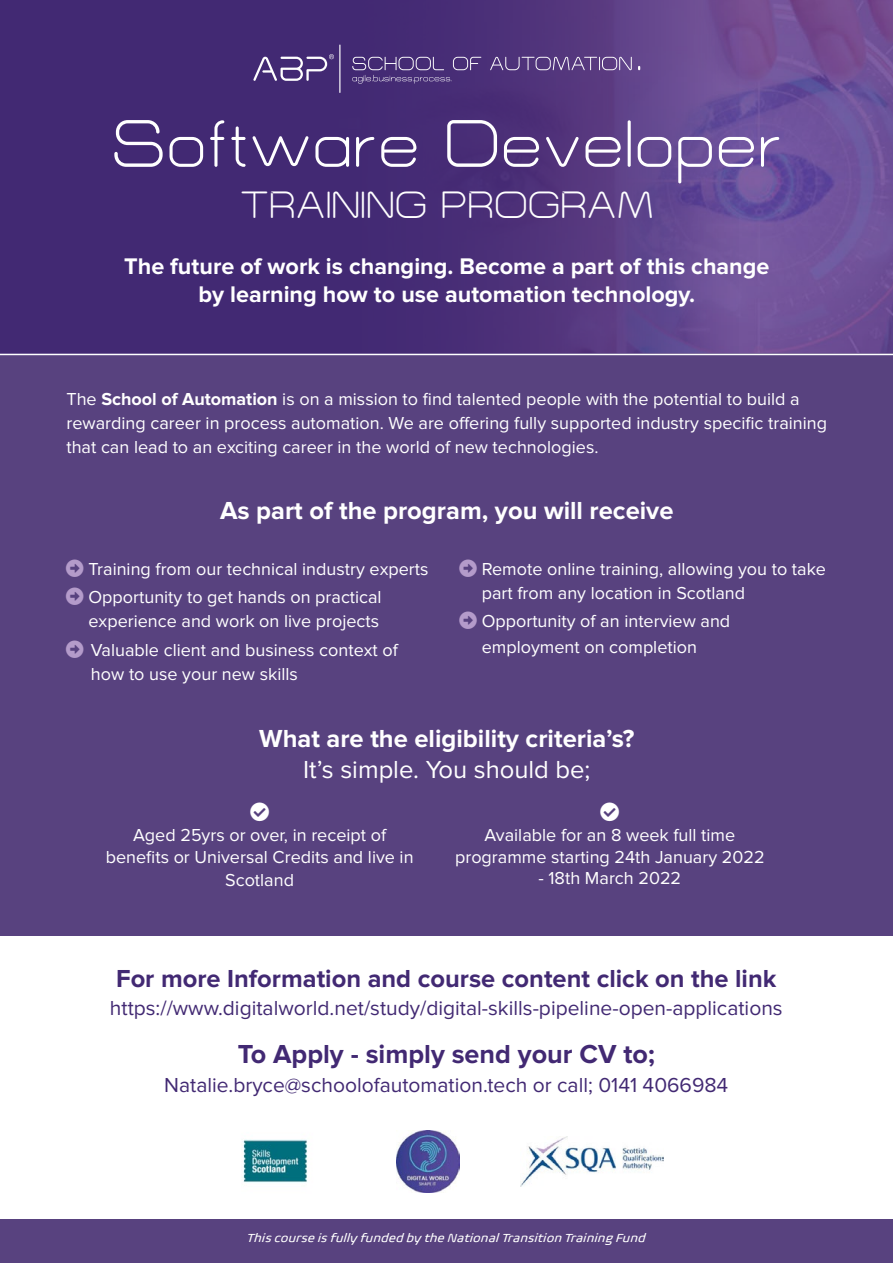
<style>
.page{position:relative;width:893px;height:1263px;background:#fff}
.page>*{position:absolute;margin:0;border:0;box-sizing:border-box;transform-origin:0 0}
.t1{font:700 63.9px "Morena";color:#fff}
.t2{font:700 36.15px "Morena";color:#fff}
.t3{font:700 27px "Proxima Nova";color:#422973}
.t4{font:700 25.5px "Proxima Nova";color:#fff}
.t5{font:700 25.5px "Proxima Nova";color:#422973}
.t6{font:25.5px "Proxima Nova";color:#fff}
.t7{font:700 23.4px/28px "Proxima Nova";color:#fff;text-align:center}
.t8{font:21px "Proxima Nova";color:#422973}
.t9{font:19.2px "Font Awesome 5 Free Solid";color:#fff}
.t10{font:18px/24px "Proxima Nova";color:#fff}
.t11{font:italic 12px "Biome Pro";color:#fff}
.s1{font-weight:700}
.s2{color:#b49bca}
</style>
<div class="page">
<img style="left:738px;top:0;width:155px;height:354px">
<div style="left:0;top:354px;width:893px;height:582px;background:#58427f"></div>
<div style="left:0;top:1219px;width:893px;height:44px;background:#58427f"></div>
<svg style="left:0;top:0;width:738px;height:354px;fill:#432973"></svg>
<hr style="left:339px;top:45px;width:1px;height:48px;background:#fff">
<svg style="left:253px;top:54px;width:81px;height:27px"></svg>
<svg style="left:352px;top:57px;width:129px;height:27px"></svg>
<svg style="left:490px;top:57px;width:142px;height:13px"></svg>
<img style="left:397px;top:1130px;width:62px;height:63px">
<img style="left:520px;top:1137px;width:144px;height:49px">
<img style="left:243px;top:1139px;width:65px;height:44px">
<hr style="left:0;top:354px;width:893px;height:1px;background:#fff">
<h1 class="t1" style="left:111px;top:115px;width:673px">Software Developer</h1>
<h2 class="t2" style="left:240px;top:189px;width:416px">TRAINING PROGRAM</h2>
<p class="t7" style="left:124px;top:253px;width:647px">The future of work is changing. Become a part of this change by learning how to use automation technology.</p>
<p class="t10" style="left:66px;top:388px;width:762px">The <span class="s1">School of Automation</span> is on a mission to find talented people with the potential to build a rewarding career in process automation. We are offering fully supported industry specific training that can lead to an exciting career in the world of new technologies.</p>
<h3 class="t4" style="left:220px;top:496px;width:455px">As part of the program, you will receive</h3>
<p class="t10" style="left:66px;top:557px;width:364px"><span class="s2">□●▼●▼</span> Training from our technical industry experts</p>
<p class="t10" style="left:66px;top:586px;width:317px;text-align:right"><span class="s2">□●▼●▼</span> Opportunity to get hands on practical experience and work on live projects</p>
<p class="t10" style="left:91px;top:638px;width:308px;text-indent:-25px"><span class="s2">□●▼●▼</span> Valuable client and business context of how to use your new skills</p>
<p class="t10" style="left:482px;top:557px;width:346px;text-indent:-23px"><span class="s2">□●▼●▼</span> Remote online training, allowing you to take part from any location in Scotland</p>
<p class="t10" style="left:459px;top:609px;width:273px;line-height:25.5px;text-align:center"><span class="s2">□●▼●▼</span> Opportunity of an interview and employment on completion</p>
<h3 class="t4" style="left:259px;top:724px;width:377px">What are the eligibility criteria’s?</h3>
<h3 class="t6" style="left:303px;top:754px;width:289px">It’s simple. You should be;</h3>
<p class="t9" style="left:250px;top:803px;width:21px">●</p>
<p class="t10" style="left:106px;top:824px;width:309px;line-height:22.4px;text-align:center">Aged 25yrs or over, in receipt of benefits or Universal Credits and live in<br>Scotland</p>
<p class="t9" style="left:600px;top:803px;width:21px">●</p>
<p class="t10" style="left:455px;top:824px;width:311px;line-height:21.6px;text-align:center">Available for an 8 week full time programme starting 24th January 2022</p>
<p class="t10" style="left:538px;top:866px;width:144px">- 18th March 2022</p>
<h3 class="t5" style="left:116px;top:964px;width:662px">For more Information and course content click on the link</h3>
<p class="t8" style="left:110px;top:996px;width:674px">https://www.digitalworld.net/study/digital-skills-pipeline-open-applications</p>
<h3 class="t3" style="left:238px;top:1039px;width:419px">To Apply - simply send your CV to;</h3>
<p class="t8" style="left:164px;top:1073px;width:566px">Natalie.bryce@schoolofautomation.tech or call; 0141 4066984</p>
<p class="t11" style="left:247px;top:1230px;width:400px">This course is fully funded by the National Transition Training Fund</p>
</div>
